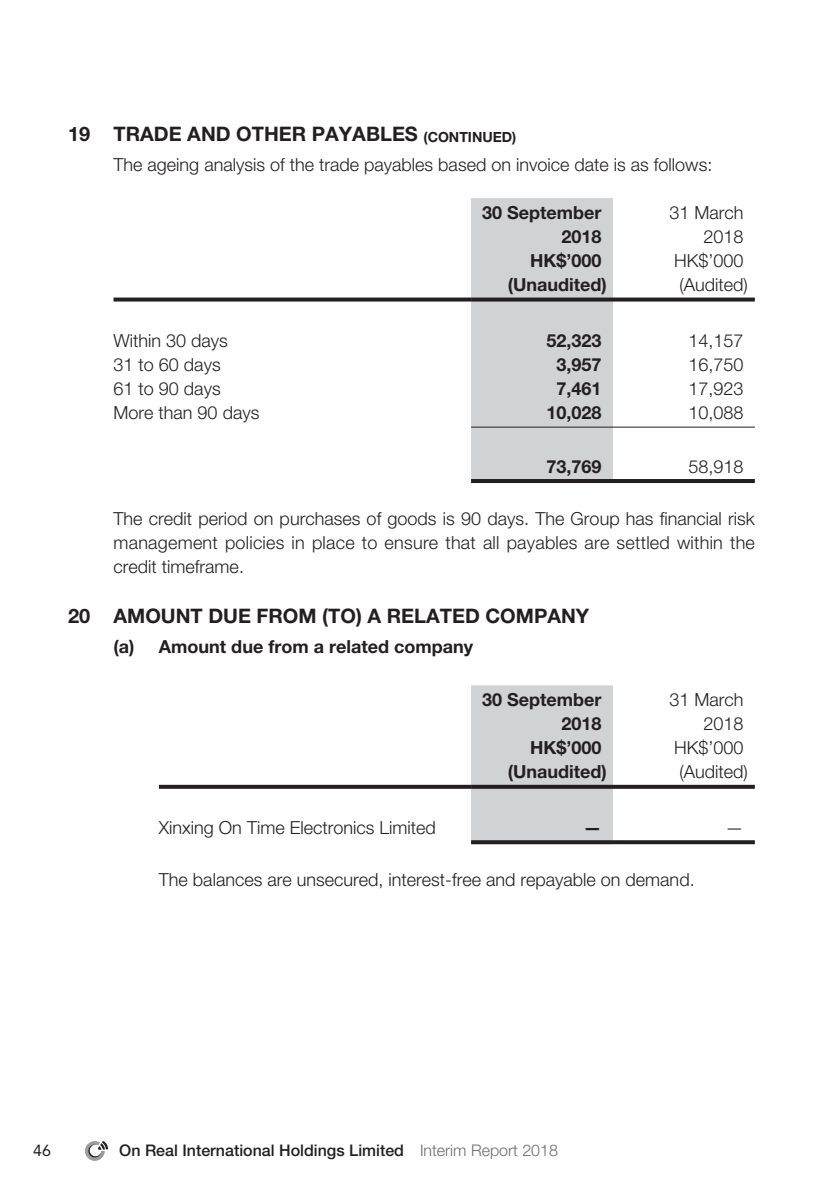
<style>
.page{position:relative;width:840px;height:1191px;background:#fff}
.page>*{position:absolute;margin:0;border:0;box-sizing:border-box;transform-origin:0 0}
.t1{font:700 20px "Helvetica Neue LT Std";color:#231f20}
.t2{font:300 18px/24px "Helvetica Neue LT Std";color:#231f20;text-align:right}
.t3{font:700 18px/24px "Helvetica Neue LT Std";color:#231f20;text-align:right}
.t4{font:500 16px "Helvetica Neue LT Std";color:#231f20}
.t5{font:16px "Avenir LT Std";color:#231f20}
.s1{font-size:14px}
.s2{font-weight:300;color:#6c6d70}
</style>
<div class="page">
<svg style="left:85px;top:1141px;width:23px;height:19px"></svg>
<div style="left:471px;top:198px;width:141px;height:281px;background:#d1d2d4"></div>
<svg style="left:113px;top:297px;width:358px;height:4px"></svg>
<svg style="left:471px;top:297px;width:141px;height:4px"></svg>
<svg style="left:612px;top:297px;width:142px;height:4px"></svg>
<hr style="left:471px;top:426px;width:141px;height:1px;background:#231f20">
<hr style="left:612px;top:426px;width:142px;height:1px;background:#231f20">
<hr style="left:471px;top:479px;width:141px;height:4px;background:#231f20">
<hr style="left:612px;top:479px;width:142px;height:4px;background:#231f20">
<div style="left:471px;top:685px;width:141px;height:155px;background:#d1d2d4"></div>
<svg style="left:159px;top:785px;width:312px;height:4px"></svg>
<svg style="left:471px;top:785px;width:141px;height:4px"></svg>
<svg style="left:612px;top:785px;width:142px;height:4px"></svg>
<svg style="left:471px;top:840px;width:141px;height:4px"></svg>
<svg style="left:612px;top:840px;width:142px;height:4px"></svg>
<p class="t1" style="left:68px;top:122px;width:449px">19 TRADE AND OTHER PAYABLES <span class="s1">(CONTINUED)</span></p>
<p class="t2" style="left:113px;top:152px;width:600px">The ageing analysis of the trade payables based on invoice date is as follows:</p>
<p class="t3" style="left:482px;top:200px;width:121px">30 September<br>2018</p>
<p class="t2" style="left:669px;top:200px;width:76px">31 March<br>2018</p>
<p class="t3" style="left:530px;top:248px;width:73px">HK$’000</p>
<p class="t2" style="left:673px;top:248px;width:71px">HK$’000</p>
<p class="t3" style="left:507px;top:272px;width:100px">(Unaudited)</p>
<p class="t2" style="left:679px;top:272px;width:70px">(Audited)</p>
<p class="t2" style="left:113px;top:328px;width:116px">Within 30 days</p>
<p class="t3" style="left:546px;top:328px;width:57px">52,323</p>
<p class="t2" style="left:688px;top:328px;width:57px">14,157</p>
<p class="t2" style="left:113px;top:352px;width:109px">31 to 60 days</p>
<p class="t3" style="left:556px;top:352px;width:47px">3,957</p>
<p class="t2" style="left:688px;top:352px;width:57px">16,750</p>
<p class="t2" style="left:113px;top:376px;width:109px">61 to 90 days</p>
<p class="t3" style="left:556px;top:376px;width:47px">7,461</p>
<p class="t2" style="left:688px;top:376px;width:57px">17,923</p>
<p class="t2" style="left:113px;top:400px;width:147px">More than 90 days</p>
<p class="t3" style="left:546px;top:400px;width:57px">10,028</p>
<p class="t2" style="left:688px;top:400px;width:57px">10,088</p>
<p class="t3" style="left:546px;top:454px;width:57px">73,769</p>
<p class="t2" style="left:688px;top:454px;width:57px">58,918</p>
<p class="t2" style="left:113px;top:506px;width:642px;text-align:justify">The credit period on purchases of goods is 90 days. The Group has financial risk management policies in place to ensure that all payables are settled within the credit timeframe.</p>
<p class="t1" style="left:68px;top:603px;width:522px">20 AMOUNT DUE FROM (TO) A RELATED COMPANY</p>
<p class="t3" style="left:113px;top:634px;width:361px">(a) Amount due from a related company</p>
<p class="t3" style="left:482px;top:687px;width:121px">30 September<br>2018</p>
<p class="t2" style="left:669px;top:687px;width:76px">31 March<br>2018</p>
<p class="t3" style="left:530px;top:735px;width:73px">HK$’000</p>
<p class="t2" style="left:673px;top:735px;width:71px">HK$’000</p>
<p class="t3" style="left:507px;top:759px;width:100px">(Unaudited)</p>
<p class="t2" style="left:679px;top:759px;width:70px">(Audited)</p>
<p class="t2" style="left:159px;top:815px;width:278px">Xinxing On Time Electronics Limited</p>
<p class="t3" style="left:583px;top:815px;width:19px">—</p>
<p class="t2" style="left:725px;top:815px;width:19px">—</p>
<p class="t2" style="left:159px;top:867px;width:537px">The balances are unsecured, interest-free and repayable on demand.</p>
<p class="t5" style="left:33px;top:1141px;width:19px">46</p>
<p class="t4" style="left:119px;top:1140px;width:440px">On Real International Holdings Limited <span class="s2">Interim Report 2018</span></p>
</div>
